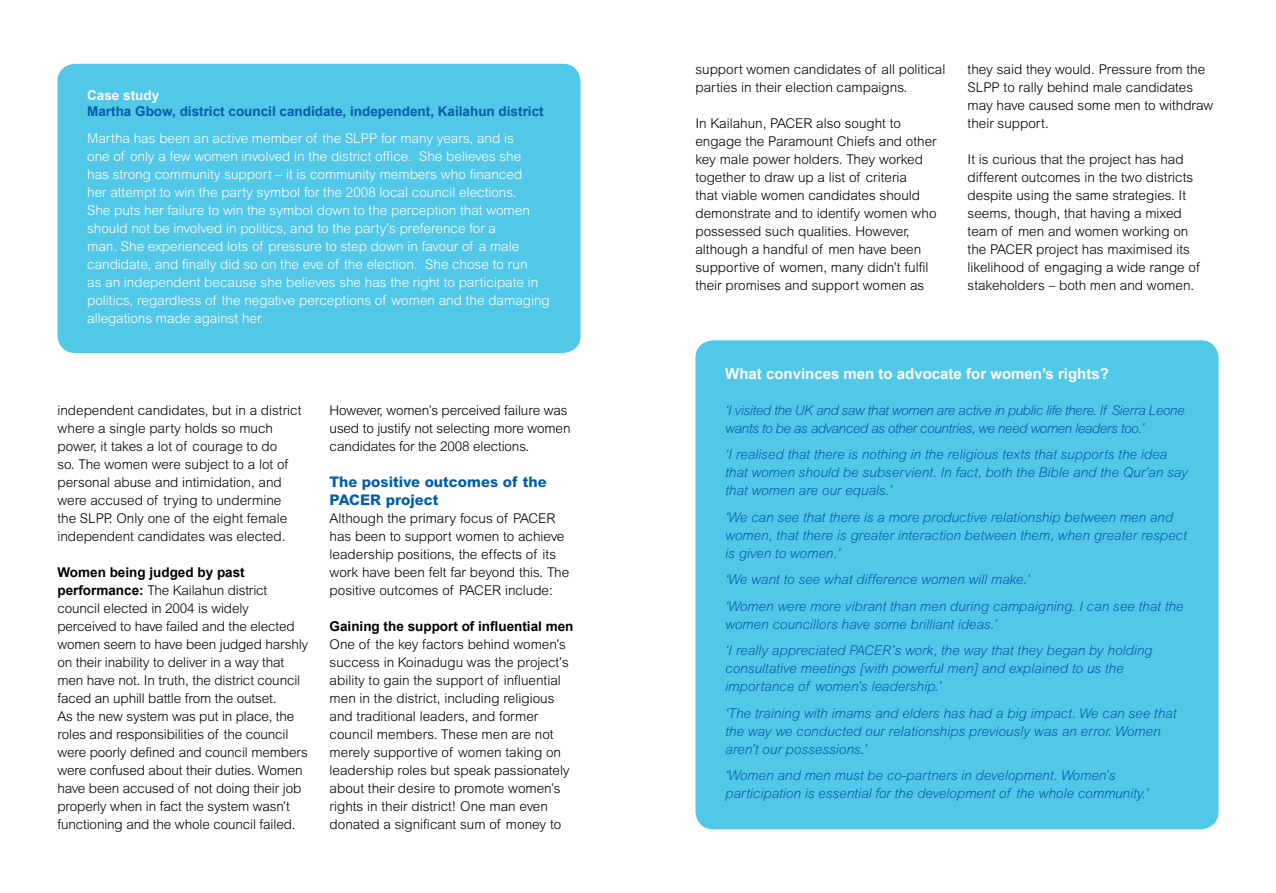
<style>
.page{position:relative;width:1276px;height:893px;background:#fff}
.page>*{position:absolute;margin:0;border:0;box-sizing:border-box;transform-origin:0 0}
.t1{font:700 15px "Arial";color:#fff}
.t2{font:800 14.7px/18px "Arial";color:#005daa}
.t3{font:300 13.5px/18px "Arial";color:#000}
.t4{font:italic 300 13.5px/18px "Arial";color:#005daa}
.t5{font:300 13.5px/18px "Arial";color:#fff}
.t6{font:italic 300 13.5px/18px "Arial";letter-spacing:-.03em;color:#005daa}
.t7{font:700 13.5px "Arial";color:#005daa}
.t8{font:700 13.5px "Arial";color:#000}
.t9{font:700 13.5px "Arial";color:#fff}
.s1{font-weight:700}
</style>
<div class="page">
<div style="left:695px;top:340px;width:523px;height:489px;background:#51c8e8;border-radius:18px"></div>
<div style="left:57px;top:64px;width:523px;height:289px;background:#51c8e8;border-radius:18px"></div>
<p class="t9" style="left:87px;top:87px;width:74px">Case study</p>
<p class="t7" style="left:87px;top:104px;width:458px">Martha Gbow, district council candidate, independent, Kailahun district</p>
<p class="t5" style="left:87px;top:129px;width:464px">Martha has been an active member of the SLPP for many years, and is<br>one of only a few women involved in the district office. She believes she<br>has strong community support – it is community members who financed<br>her attempt to win the party symbol for the 2008 local council elections.<br>She puts her failure to win the symbol down to the perception that women should not be involved in politics, and to the party’s preference for a<br>man. She experienced lots of pressure to step down in favour of a male candidate, and finally did so on the eve of the election. She chose to run<br>as an independent because she believes she has the right to participate in politics, regardless of the negative perceptions of women and the damaging allegations made against her.</p>
<p class="t3" style="left:57px;top:401px;width:245px">independent candidates, but in a district where a single party holds so much power, it takes a lot of courage to do<br>so. The women were subject to a lot of personal abuse and intimidation, and were accused of trying to undermine the SLPP. Only one of the eight female independent candidates was elected.</p>
<p class="t3" style="left:57px;top:563px;width:252px"><span class="s1">Women being judged by past performance:</span> The Kailahun district council elected in 2004 is widely perceived to have failed and the elected women seem to have been judged harshly on their inability to deliver in a way that men have not. In truth, the district council faced an uphill battle from the outset.<br>As the new system was put in place, the roles and responsibilities of the council were poorly defined and council members were confused about their duties. Women have been accused of not doing their job properly when in fact the system wasn’t functioning and the whole council failed.</p>
<p class="t3" style="left:330px;top:401px;width:242px">However, women’s perceived failure was used to justify not selecting more women candidates for the 2008 elections.</p>
<p class="t2" style="left:330px;top:472px;width:219px">The positive outcomes of the<br>PACER project</p>
<p class="t3" style="left:330px;top:509px;width:241px">Although the primary focus of PACER has been to support women to achieve leadership positions, the effects of its work have been felt far beyond this. The positive outcomes of PACER include:</p>
<p class="t8" style="left:330px;top:618px;width:245px">Gaining the support of influential men</p>
<p class="t3" style="left:330px;top:635px;width:242px">One of the key factors behind women’s success in Koinadugu was the project’s ability to gain the support of influential men in the district, including religious and traditional leaders, and former council members. These men are not merely supportive of women taking on leadership roles but speak passionately about their desire to promote women’s rights in their district! One man even donated a significant sum of money to</p>
<p class="t3" style="left:695px;top:61px;width:251px">support women candidates of all political parties in their election campaigns.</p>
<p class="t3" style="left:695px;top:115px;width:243px">In Kailahun, PACER also sought to engage the Paramount Chiefs and other key male power holders. They worked together to draw up a list of criteria<br>that viable women candidates should demonstrate and to identify women who possessed such qualities. However, although a handful of men have been supportive of women, many didn’t fulfil their promises and support women as</p>
<p class="t3" style="left:967px;top:61px;width:247px">they said they would. Pressure from the<br>SLPP to rally behind male candidates may have caused some men to withdraw their support.</p>
<p class="t3" style="left:967px;top:151px;width:234px">It is curious that the project has had different outcomes in the two districts despite using the same strategies. It seems, though, that having a mixed team of men and women working on the PACER project has maximised its likelihood of engaging a wide range of stakeholders – both men and women.</p>
<p class="t1" style="left:725px;top:365px;width:385px">What convinces men to advocate for women’s rights?</p>
<p class="t6" style="left:725px;top:401px;width:461px">‘I visited the UK and saw that women are active in public life there. If Sierra Leone wants to be as advanced as other countries, we need women leaders too.’</p>
<p class="t4" style="left:725px;top:445px;width:464px">‘I realised that there is nothing in the religious texts that supports the idea that women should be subservient. In fact, both the Bible and the Qur’an say that women are our equals.’</p>
<p class="t4" style="left:725px;top:508px;width:463px">‘We can see that there is a more productive relationship between men and women, that there is greater interaction between them, when greater respect is given to women.’</p>
<p class="t4" style="left:725px;top:566px;width:460px;line-height:26.5px">‘We want to see what difference women will make.’<br>‘Women were more vibrant than men during campaigning. I can see that the</p>
<p class="t4" style="left:725px;top:611px;width:429px;line-height:26.5px">women councillors have some brilliant ideas.’<br>‘I really appreciated PACER’s work, the way that they began by holding</p>
<p class="t4" style="left:725px;top:659px;width:400px">consultative meetings [with powerful men] and explained to us the importance of women’s leadership.’</p>
<p class="t4" style="left:725px;top:704px;width:453px">‘The training with imams and elders has had a big impact. We can see that the way we conducted our relationships previously was an error. Women aren’t our possessions.’</p>
<p class="t4" style="left:725px;top:766px;width:424px">‘Women and men must be co-partners in development. Women’s participation is essential for the development of the whole community.’</p>
</div>
